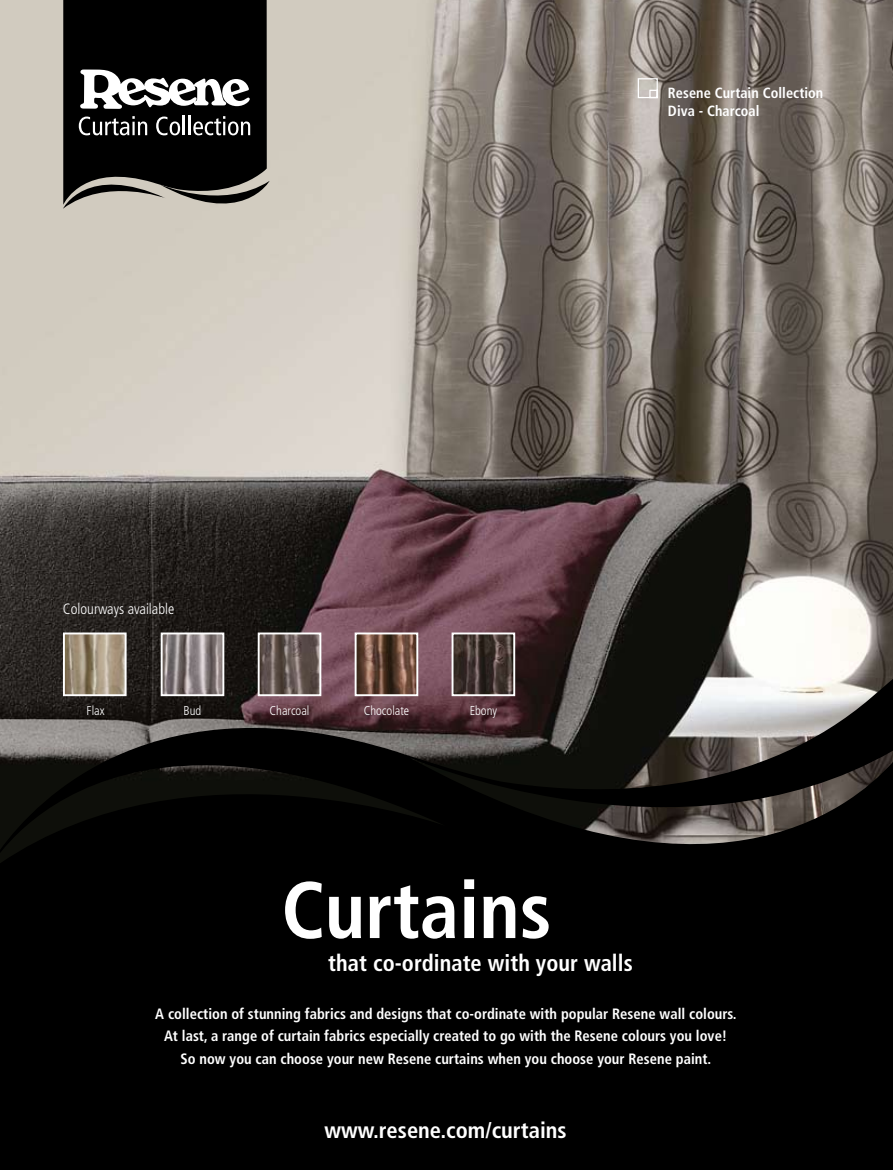
<style>
.page{position:relative;width:893px;height:1170px;background:#fff}
.page>*{position:absolute;margin:0;border:0;box-sizing:border-box;transform-origin:0 0}
.t1{font:700 condensed 79.95px "Frutiger";color:#fff}
.t2{font:700 condensed 23.1px "Frutiger";letter-spacing:.005em;color:#fff}
.t3{font:700 condensed 22.5px "Frutiger";color:#fff}
.t4{font:700 condensed 15px/22.5px "Frutiger";color:#fff;text-align:center}
.t5{font:300 condensed 15px "Frutiger";color:#fff}
.t6{font:700 condensed 14.7px/18.1px "Frutiger";letter-spacing:.005em;color:#fff}
.t7{font:300 condensed 12.9px "Frutiger";color:#fff}
</style>
<div class="page">
<div style="left:0;top:0;width:893px;height:1169px;background:#000"></div>
<img style="left:0;top:0;width:893px;height:740px">
<svg style="left:446px;top:740px;width:363px;height:10px"></svg>
<img style="left:446px;top:750px;width:447px;height:95px">
<svg style="left:0;top:665px;width:446px;height:98px"></svg>
<img style="left:0;top:763px;width:446px;height:100px">
<svg style="left:63px;top:0;width:204px;height:162px"></svg>
<svg style="left:63px;top:162px;width:207px;height:67px"></svg>
<svg style="left:80px;top:69px;width:170px;height:40px"></svg>
<svg style="left:79px;top:116px;width:68px;height:19px"></svg>
<svg style="left:156px;top:116px;width:24px;height:19px"></svg>
<hr style="left:183px;top:115px;width:2px;height:20px;background:#fff">
<hr style="left:188px;top:115px;width:3px;height:20px;background:#fff">
<svg style="left:193px;top:116px;width:57px;height:19px"></svg>
<svg style="left:637px;top:78px;width:21px;height:21px"></svg>
<img style="left:455px;top:635px;width:57px;height:58px">
<div style="left:452px;top:632px;width:63px;height:64px;border:2px solid #fff"></div>
<img style="left:261px;top:635px;width:57px;height:58px">
<div style="left:258px;top:632px;width:63px;height:64px;border:2px solid #fff"></div>
<img style="left:358px;top:635px;width:57px;height:58px">
<div style="left:355px;top:632px;width:63px;height:64px;border:2px solid #fff"></div>
<img style="left:66px;top:635px;width:58px;height:58px">
<div style="left:63px;top:632px;width:64px;height:64px;border:2px solid #fff"></div>
<img style="left:164px;top:635px;width:57px;height:58px">
<div style="left:161px;top:632px;width:63px;height:64px;border:2px solid #fff"></div>
<p class="t6" style="left:668px;top:84px;width:157px">Resene Curtain Collection<br>Diva - Charcoal</p>
<p class="t5" style="left:63px;top:600px;width:113px">Colourways available</p>
<p class="t7" style="left:87px;top:703px;width:19px">Flax</p>
<p class="t7" style="left:184px;top:703px;width:19px">Bud</p>
<p class="t7" style="left:270px;top:703px;width:41px">Charcoal</p>
<p class="t7" style="left:364px;top:703px;width:47px">Chocolate</p>
<p class="t7" style="left:470px;top:703px;width:29px">Ebony</p>
<h1 class="t1" style="left:281px;top:862px;width:271px">Curtains</h1>
<h2 class="t2" style="left:328px;top:948px;width:306px">that co-ordinate with your walls</h2>
<p class="t4" style="left:155px;top:1002px;width:583px">A collection of stunning fabrics and designs that co-ordinate with popular Resene wall colours.<br>At last, a range of curtain fabrics especially created to go with the Resene colours you love!<br>So now you can choose your new Resene curtains when you choose your Resene paint.</p>
<h3 class="t3" style="left:325px;top:1116px;width:244px">www.resene.com/curtains</h3>
</div>
